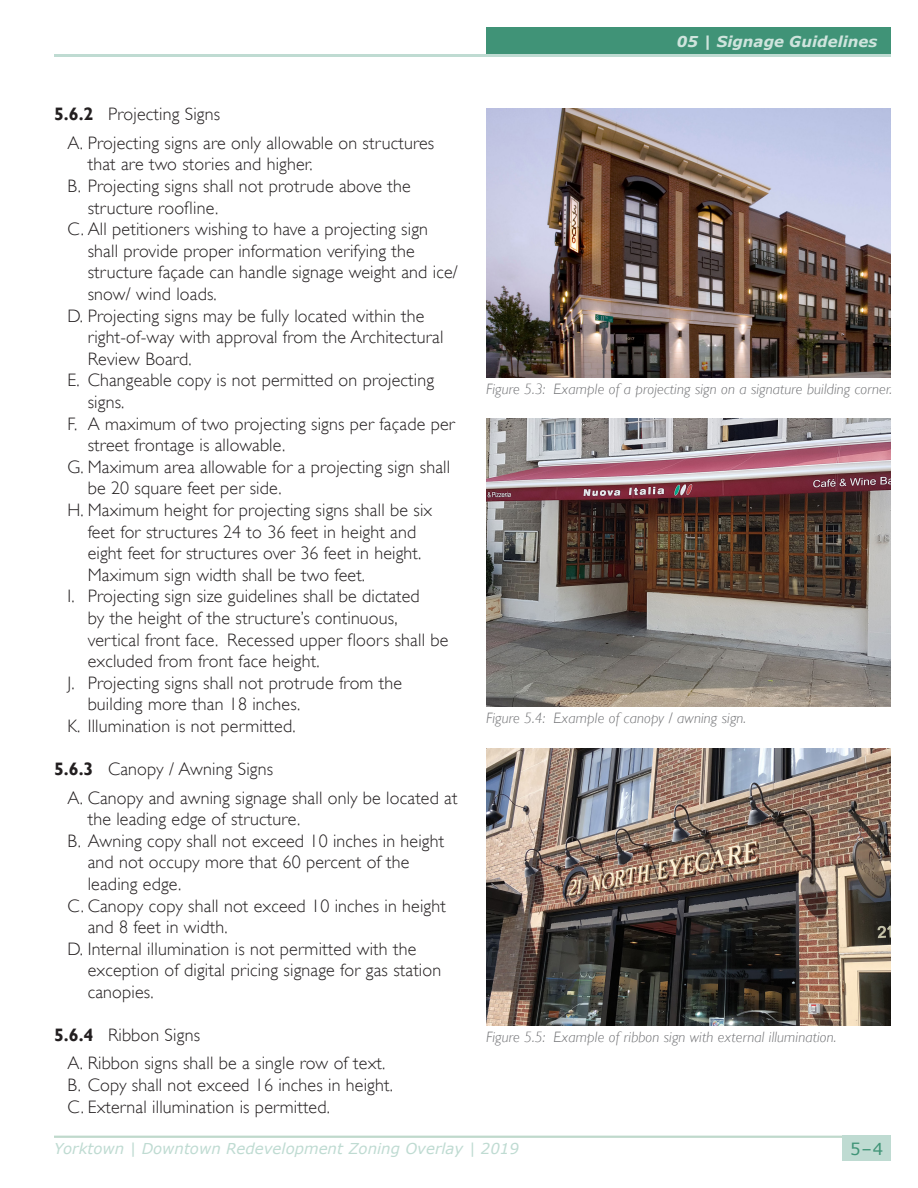
<style>
.page{position:relative;width:918px;height:1188px;background:#fff}
.page>*{position:absolute;margin:0;border:0;box-sizing:border-box;transform-origin:0 0}
.t1{font:300 18px/28.3px "Gill Sans";letter-spacing:.01em;color:#231f20}
.t2{font:16.5px "Verdana";color:#409477}
.t3{font:italic 300 15px "Gill Sans";letter-spacing:.01em;color:#6c6d70}
.t4{font:italic 15px "Verdana";color:#bfdbd2}
.t5{font:italic 700 15px "Verdana";color:#bfdbd2}
.s1{font-weight:700}
</style>
<div class="page">
<img style="left:486px;top:108px;width:405px;height:269px">
<img style="left:486px;top:418px;width:405px;height:288px">
<img style="left:486px;top:748px;width:405px;height:277px">
<hr style="left:54px;top:1136px;width:837px;height:2px;background:#bfd9cc">
<div style="left:842px;top:1136px;width:49px;height:25px;background:#bfdbd2"></div>
<div style="left:486px;top:27px;width:405px;height:27px;background:#409377"></div>
<hr style="left:54px;top:54px;width:837px;height:3px;background:#bfdbd2">
<p class="t1" style="left:68px;top:100px;width:368px;text-indent:-14px"><span class="s1">5.6.2</span> Projecting Signs<br>A. Projecting signs are only allowable on structures</p>
<p class="t1" style="left:88px;top:150px;width:226px">that are two stories and higher.</p>
<p class="t1" style="left:68px;top:172px;width:345px">B. Projecting signs shall not protrude above the</p>
<p class="t1" style="left:88px;top:193px;width:132px">structure roofline.</p>
<p class="t1" style="left:68px;top:215px;width:362px">C. All petitioners wishing to have a projecting sign</p>
<p class="t1" style="left:88px;top:237px;width:328px">shall provide proper information verifying the</p>
<p class="t1" style="left:88px;top:258px;width:372px">structure façade can handle signage weight and ice/</p>
<p class="t1" style="left:88px;top:280px;width:131px">snow/ wind loads.</p>
<p class="t1" style="left:68px;top:301px;width:359px">D. Projecting signs may be fully located within the</p>
<p class="t1" style="left:88px;top:323px;width:357px">right-of-way with approval from the Architectural</p>
<p class="t1" style="left:88px;top:345px;width:105px">Review Board.</p>
<p class="t1" style="left:68px;top:366px;width:368px">E. Changeable copy is not permitted on projecting</p>
<p class="t1" style="left:88px;top:388px;width:38px">signs.</p>
<p class="t1" style="left:68px;top:409px;width:389px">F. A maximum of two projecting signs per façade per</p>
<p class="t1" style="left:88px;top:431px;width:199px">street frontage is allowable.</p>
<p class="t1" style="left:68px;top:453px;width:384px">G. Maximum area allowable for a projecting sign shall</p>
<p class="t1" style="left:88px;top:474px;width:195px">be 20 square feet per side.</p>
<p class="t1" style="left:68px;top:496px;width:366px">H. Maximum height for projecting signs shall be six</p>
<p class="t1" style="left:88px;top:517px;width:330px">feet for structures 24 to 36 feet in height and</p>
<p class="t1" style="left:88px;top:539px;width:335px">eight feet for structures over 36 feet in height.</p>
<p class="t1" style="left:88px;top:561px;width:279px">Maximum sign width shall be two feet.</p>
<p class="t1" style="left:68px;top:582px;width:354px">I. Projecting sign size guidelines shall be dictated</p>
<p class="t1" style="left:88px;top:604px;width:311px">by the height of the structure’s continuous,</p>
<p class="t1" style="left:88px;top:625px;width:362px">vertical front face. Recessed upper floors shall be</p>
<p class="t1" style="left:88px;top:647px;width:233px">excluded from front face height.</p>
<p class="t1" style="left:68px;top:669px;width:336px">J. Projecting signs shall not protrude from the</p>
<p class="t1" style="left:88px;top:690px;width:214px">building more than 18 inches.</p>
<p class="t1" style="left:68px;top:712px;width:230px">K. Illumination is not permitted.</p>
<p class="t1" style="left:68px;top:755px;width:392px;text-indent:-14px"><span class="s1">5.6.3</span> Canopy / Awning Signs<br>A. Canopy and awning signage shall only be located at</p>
<p class="t1" style="left:88px;top:805px;width:214px">the leading edge of structure.</p>
<p class="t1" style="left:68px;top:826px;width:378px">B. Awning copy shall not exceed 10 inches in height</p>
<p class="t1" style="left:88px;top:848px;width:323px">and not occupy more that 60 percent of the</p>
<p class="t1" style="left:88px;top:870px;width:95px">leading edge.</p>
<p class="t1" style="left:68px;top:891px;width:380px">C. Canopy copy shall not exceed 10 inches in height</p>
<p class="t1" style="left:88px;top:913px;width:141px">and 8 feet in width.</p>
<p class="t1" style="left:68px;top:934px;width:350px">D. Internal illumination is not permitted with the</p>
<p class="t1" style="left:88px;top:956px;width:355px">exception of digital pricing signage for gas station</p>
<p class="t1" style="left:88px;top:978px;width:67px">canopies.</p>
<p class="t1" style="left:68px;top:1021px;width:319px;text-indent:-14px"><span class="s1">5.6.4</span> Ribbon Signs<br>A. Ribbon signs shall be a single row of text.</p>
<p class="t1" style="left:68px;top:1074px;width:327px;line-height:21.6px">B. Copy shall not exceed 16 inches in height.<br>C. External illumination is permitted.</p>
<p class="t5" style="left:677px;top:31px;width:202px">05 | Signage Guidelines</p>
<p class="t3" style="left:486px;top:381px;width:408px">Figure 5.3: Example of a projecting sign on a signature building corner.</p>
<p class="t3" style="left:486px;top:709px;width:262px">Figure 5.4: Example of canopy / awning sign.</p>
<p class="t3" style="left:486px;top:1028px;width:352px">Figure 5.5: Example of ribbon sign with external illumination.</p>
<p class="t4" style="left:54px;top:1138px;width:466px">Yorktown | Downtown Redevelopment Zoning Overlay | 2019</p>
<p class="t2" style="left:850px;top:1137px;width:35px">5–4</p>
</div>
